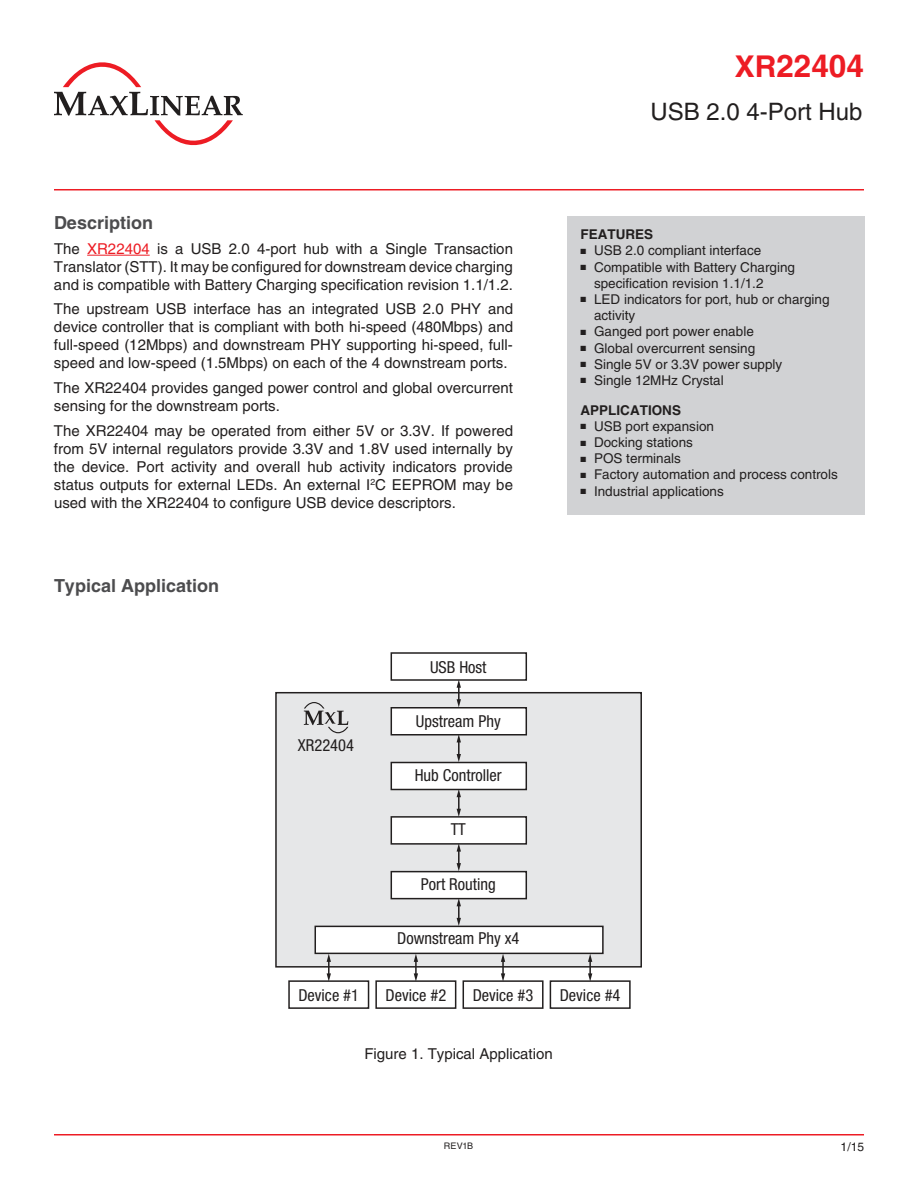
<style>
.page{position:relative;width:918px;height:1188px;background:#fff}
.page>*{position:absolute;margin:0;border:0;box-sizing:border-box;transform-origin:0 0}
.t1{font:700 31.5px "Helvetica LT Std";color:#ed1c24}
.t2{font:24px "Helvetica LT Std";color:#221f1f}
.t3{font:700 18px "Helvetica LT Std";color:#4c4c4e}
.t4{font:condensed 16.5px "Helvetica Neue LT Std";color:#221f1f}
.t5{font:15px/18px "Helvetica LT Std";color:#221f1f;text-align:justify}
.t6{font:13.5px/16.2px "Helvetica LT Std";color:#221f1f}
.t7{font:700 13.5px "Helvetica LT Std";color:#221f1f}
.t8{font:12px "Helvetica LT Std";color:#221f1f}
.t9{font:9px "Helvetica LT Std";color:#221f1f}
.s1{font-size:30px}
.s2{color:#ed1c24}
.s3{font-weight:700}
</style>
<div class="page">
<hr style="left:54px;top:189px;width:810px;height:1px;background:#ed1c24">
<hr style="left:54px;top:1134px;width:810px;height:1px;background:#ed1c24">
<svg style="left:54px;top:62px;width:189px;height:84px"></svg>
<div style="left:567px;top:216px;width:297px;height:298px;background:#d1d2d4"></div>
<hr style="left:87px;top:255px;width:63px;height:1px;background:#ed1c24">
<div style="left:276px;top:693px;width:365px;height:274px;background:#e6e7e8"></div>
<div style="left:275px;top:692px;width:367px;height:276px;border:2px solid #221f1f"></div>
<svg style="left:457px;top:681px;width:4px;height:26px"></svg>
<div style="left:391px;top:652px;width:136px;height:29px;border:2px solid #221f1f"></div>
<div style="left:315px;top:926px;width:288px;height:27px;background:#fff"></div>
<div style="left:315px;top:926px;width:289px;height:28px;border:2px solid #221f1f"></div>
<svg style="left:457px;top:899px;width:4px;height:27px"></svg>
<div style="left:391px;top:872px;width:135px;height:27px;background:#fff"></div>
<div style="left:391px;top:871px;width:136px;height:28px;border:2px solid #221f1f"></div>
<svg style="left:457px;top:845px;width:4px;height:26px"></svg>
<div style="left:391px;top:817px;width:135px;height:27px;background:#fff"></div>
<div style="left:391px;top:816px;width:136px;height:29px;border:2px solid #221f1f"></div>
<svg style="left:457px;top:790px;width:4px;height:27px"></svg>
<div style="left:391px;top:763px;width:135px;height:27px;background:#fff"></div>
<div style="left:391px;top:762px;width:136px;height:28px;border:2px solid #221f1f"></div>
<svg style="left:457px;top:736px;width:4px;height:26px"></svg>
<div style="left:391px;top:708px;width:135px;height:27px;background:#fff"></div>
<div style="left:391px;top:707px;width:136px;height:29px;border:2px solid #221f1f"></div>
<svg style="left:327px;top:954px;width:4px;height:26px"></svg>
<div style="left:288px;top:980px;width:81px;height:29px;border:2px solid #221f1f"></div>
<svg style="left:414px;top:954px;width:4px;height:26px"></svg>
<div style="left:375px;top:980px;width:81px;height:29px;border:2px solid #221f1f"></div>
<svg style="left:501px;top:954px;width:4px;height:26px"></svg>
<div style="left:463px;top:980px;width:81px;height:29px;border:2px solid #221f1f"></div>
<svg style="left:588px;top:954px;width:4px;height:26px"></svg>
<div style="left:550px;top:980px;width:81px;height:29px;border:2px solid #221f1f"></div>
<svg style="left:304px;top:702px;width:44px;height:31px"></svg>
<h1 class="t1" style="left:735px;top:47px;width:131px"><span class="s1">XR</span>22404</h1>
<p class="t3" style="left:54px;top:216px;width:101px">Description</p>
<p class="t5" style="left:54px;top:241px;width:461px">The <span class="s2">XR22404</span> is a USB 2.0 4-port hub with a Single Transaction Translator (STT). It may be configured for downstream device charging and is compatible with Battery Charging specification revision 1.1/1.2.</p>
<p class="t5" style="left:54px;top:302px;width:461px">The upstream USB interface has an integrated USB 2.0 PHY and device controller that is compliant with both hi-speed (480Mbps) and full-speed (12Mbps) and downstream PHY supporting hi-speed, full&shy;speed and low-speed (1.5Mbps) on each of the 4 downstream ports.</p>
<p class="t5" style="left:54px;top:380px;width:461px">The XR22404 provides ganged power control and global overcurrent sensing for the downstream ports.</p>
<p class="t5" style="left:54px;top:423px;width:461px">The XR22404 may be operated from either 5V or 3.3V. If powered from 5V internal regulators provide 3.3V and 1.8V used internally by the device. Port activity and overall hub activity indicators provide status outputs for external LEDs. An external I<sup>2</sup>C EEPROM may be used with the XR22404 to configure USB device descriptors.</p>
<p class="t3" style="left:54px;top:579px;width:167px">Typical Application</p>
<p class="t4" style="left:298px;top:739px;width:58px">XR22404</p>
<p class="t4" style="left:430px;top:661px;width:58px">USB Host</p>
<p class="t4" style="left:416px;top:715px;width:86px">Upstream Phy</p>
<p class="t4" style="left:415px;top:769px;width:89px">Hub Controller</p>
<p class="t4" style="left:451px;top:823px;width:17px">TT</p>
<p class="t4" style="left:421px;top:878px;width:76px">Port Routing</p>
<p class="t4" style="left:397px;top:932px;width:124px">Downstream Phy x4</p>
<h2 class="t2" style="left:650px;top:98px;width:214px">USB 2.0 4-Port Hub</h2>
<p class="t7" style="left:580px;top:229px;width:74px">FEATURES</p>
<p class="t6" style="left:580px;top:244px;width:182px">■ USB 2.0 compliant interface</p>
<p class="t6" style="left:594px;top:260px;width:203px;text-indent:-14px">■ Compatible with Battery Charging specification revision 1.1/1.2</p>
<p class="t6" style="left:594px;top:292px;width:237px;text-indent:-14px">■ LED indicators for port, hub or charging activity</p>
<p class="t6" style="left:580px;top:325px;width:175px">■ Ganged port power enable</p>
<p class="t6" style="left:580px;top:341px;width:176px">■ Global overcurrent sensing</p>
<p class="t6" style="left:580px;top:357px;width:203px">■ Single 5V or 3.3V power supply</p>
<p class="t6" style="left:580px;top:367px;width:145px;line-height:29.7px">■ Single 12MHz Crystal<br><span class="s3">APPLICATIONS</span></p>
<p class="t6" style="left:580px;top:419px;width:135px">■ USB port expansion</p>
<p class="t6" style="left:580px;top:436px;width:114px">■ Docking stations</p>
<p class="t6" style="left:580px;top:452px;width:102px">■ POS terminals</p>
<p class="t6" style="left:580px;top:468px;width:259px">■ Factory automation and process controls</p>
<p class="t6" style="left:580px;top:484px;width:145px">■ Industrial applications</p>
<p class="t4" style="left:298px;top:989px;width:62px">Device #1</p>
<p class="t4" style="left:386px;top:989px;width:62px">Device #2</p>
<p class="t4" style="left:473px;top:989px;width:62px">Device #3</p>
<p class="t4" style="left:560px;top:989px;width:62px">Device #4</p>
<p class="t5" style="left:364px;top:1047px;width:190px">Figure 1. Typical Application</p>
<p class="t9" style="left:444px;top:1140px;width:31px">REV1B</p>
<p class="t8" style="left:841px;top:1142px;width:25px">1/15</p>
</div>
